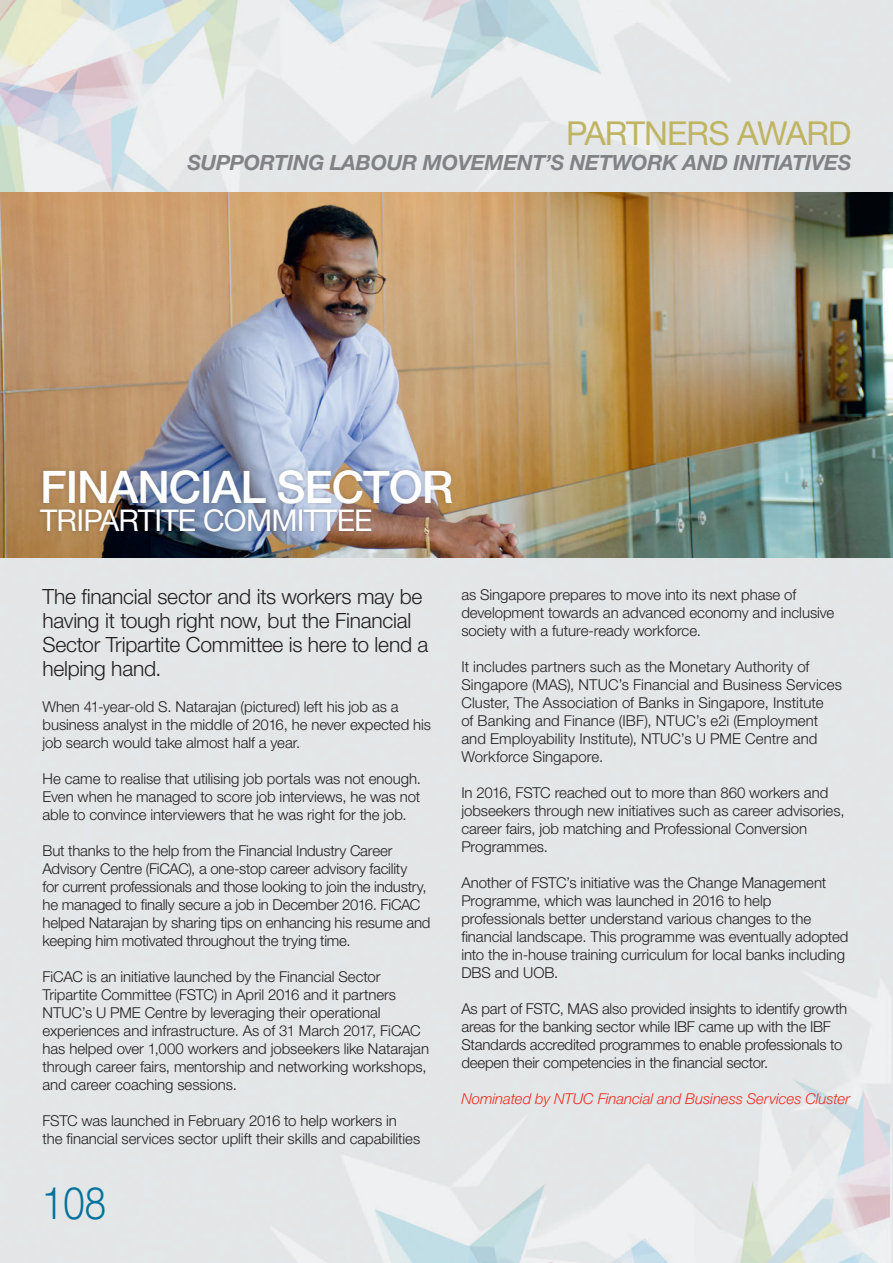
<style>
.page{position:relative;width:893px;height:1263px;background:#fff}
.page>*{position:absolute;margin:0;border:0;box-sizing:border-box;transform-origin:0 0}
.t1{font:500 45px "Helvetica Neue LT Std";letter-spacing:-.025em;color:#fff}
.t2{font:300 45px "Helvetica Neue LT Std";color:#00729a;scale:.85 1}
.t3{font:33px "Helvetica Neue LT Std";letter-spacing:-.025em;color:#beb461}
.t4{font:30px "Helvetica Neue LT Std";letter-spacing:-.025em;color:#fff}
.t5{font:300 21px/24px "Helvetica Neue LT Std";letter-spacing:-.01em;color:#231f20}
.t6{font:italic 700 21px "Helvetica Neue LT Std";letter-spacing:-.01em;color:#808285}
.t7{font:300 15px/18px "Helvetica Neue LT Std";letter-spacing:-.005em;color:#231f20}
.t8{font:italic 300 15px "Helvetica Neue LT Std";letter-spacing:-.005em;color:#ee2e22}
</style>
<div class="page">
<img style="left:0;top:0;width:893px;height:1263px">
<img style="left:0;top:192px;width:893px;height:365px">
<div style="left:36px;top:466px;width:420px;height:70px;background:#231f20;opacity:.24"></div>
<h2 class="t3" style="left:566px;top:113px;width:287px">PARTNERS AWARD</h2>
<h3 class="t6" style="left:187px;top:149px;width:666px">SUPPORTING LABOUR MOVEMENT’S NETWORK AND INITIATIVES</h3>
<h1 class="t1" style="left:40px;top:460px;width:415px">FINANCIAL SECTOR</h1>
<h3 class="t4" style="left:40px;top:503px;width:334px">TRIPARTITE COMMITTEE</h3>
<h3 class="t5" style="left:43px;top:584px;width:387px">The financial sector and its workers may be having it tough right now, but the Financial Sector Tripartite Committee is here to lend a helping hand.</h3>
<p class="t7" style="left:43px;top:697px;width:390px">When 41-year-old S. Natarajan (pictured) left his job as a business analyst in the middle of 2016, he never expected his job search would take almost half a year.</p>
<p class="t7" style="left:43px;top:769px;width:380px;text-align:justify">He came to realise that utilising job portals was not enough.<br>Even when he managed to score job interviews, he was not able to convince interviewers that he was right for the job.</p>
<p class="t7" style="left:43px;top:841px;width:389px">But thanks to the help from the Financial Industry Career Advisory Centre (FiCAC), a one-stop career advisory facility<br>for current professionals and those looking to join the industry, he managed to finally secure a job in December 2016. FiCAC helped Natarajan by sharing tips on enhancing his resume and keeping him motivated throughout the trying time.</p>
<p class="t7" style="left:43px;top:967px;width:388px">FiCAC is an initiative launched by the Financial Sector Tripartite Committee (FSTC) in April 2016 and it partners NTUC’s U PME Centre by leveraging their operational experiences and infrastructure. As of 31 March 2017, FiCAC has helped over 1,000 workers and jobseekers like Natarajan through career fairs, mentorship and networking workshops, and career coaching sessions.</p>
<p class="t7" style="left:43px;top:1111px;width:379px">FSTC was launched in February 2016 to help workers in the financial services sector uplift their skills and capabilities</p>
<h1 class="t2" style="left:42px;top:1175px;width:77px">108</h1>
<p class="t7" style="left:461px;top:585px;width:374px">as Singapore prepares to move into its next phase of development towards an advanced economy and inclusive society with a future-ready workforce.</p>
<p class="t7" style="left:461px;top:657px;width:382px">It includes partners such as the Monetary Authority of Singapore (MAS), NTUC’s Financial and Business Services Cluster, The Association of Banks in Singapore, Institute<br>of Banking and Finance (IBF), NTUC’s e2i (Employment and Employability Institute), NTUC’s U PME Centre and Workforce Singapore.</p>
<p class="t7" style="left:461px;top:783px;width:385px">In 2016, FSTC reached out to more than 860 workers and jobseekers through new initiatives such as career advisories, career fairs, job matching and Professional Conversion Programmes.</p>
<p class="t7" style="left:461px;top:873px;width:389px">Another of FSTC’s initiative was the Change Management Programme, which was launched in 2016 to help professionals better understand various changes to the financial landscape. This programme was eventually adopted into the in-house training curriculum for local banks including DBS and UOB.</p>
<p class="t7" style="left:461px;top:999px;width:387px">As part of FSTC, MAS also provided insights to identify growth areas for the banking sector while IBF came up with the IBF Standards accredited programmes to enable professionals to deepen their competencies in the financial sector.</p>
<p class="t8" style="left:461px;top:1089px;width:390px">Nominated by NTUC Financial and Business Services Cluster</p>
</div>
